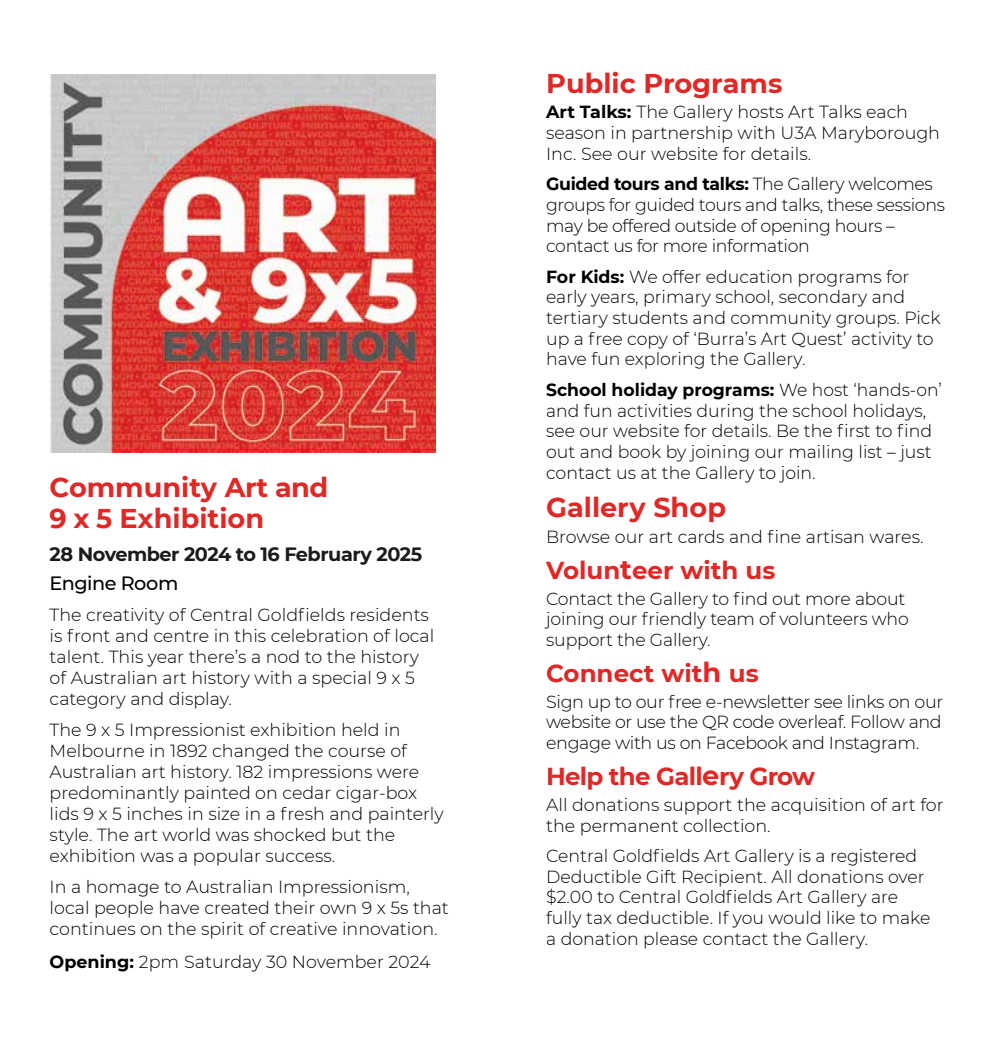
<style>
.page{position:relative;width:993px;height:1042px;background:#fff}
.page>*{position:absolute;margin:0;border:0;box-sizing:border-box;transform-origin:0 0}
.t1{font:700 27.12px/31.5px "Montserrat";color:#e02926}
.t2{font:700 24.5px "Montserrat";color:#e02926}
.t3{font:700 24.5px "Montserrat";letter-spacing:-.03em;color:#e02926}
.t4{font:700 19.25px "Montserrat";letter-spacing:-.025em;color:#1b1b1b}
.t5{font:500 19.25px "Montserrat";letter-spacing:-.025em;color:#000}
.t6{font:300 17.5px/20.7px "Montserrat";color:#000}
.t7{font:300 17.5px/20.7px "Montserrat";letter-spacing:-.02em;color:#000}
.s1{font-weight:700}
.s2{font-size:27.12px}
</style>
<div class="page">
<img style="left:51px;top:74px;width:384px;height:379px">
<h1 class="t1" style="left:50px;top:470px;width:280px">Community Art and<br>9 x 5 Exhibition</h1>
<p class="t4" style="left:50px;top:540px;width:374px">28 November 2024 to 16 February 2025</p>
<p class="t5" style="left:50px;top:570px;width:130px">Engine Room</p>
<p class="t6" style="left:50px;top:604px;width:386px">The creativity of Central Goldfields residents is front and centre in this celebration of local talent. This year there’s a nod to the history of Australian art history with a special 9 x 5 category and display.</p>
<p class="t6" style="left:50px;top:719px;width:395px">The 9 x 5 Impressionist exhibition held in Melbourne in 1892 changed the course of Australian art history. 182 impressions were predominantly painted on cedar cigar-box lids 9 x 5 inches in size in a fresh and painterly style. The art world was shocked but the exhibition was a popular success.</p>
<p class="t6" style="left:50px;top:876px;width:400px">In a homage to Australian Impressionism, local people have created their own 9 x 5s that continues on the spirit of creative innovation.</p>
<p class="t6" style="left:50px;top:951px;width:382px"><span class="s1">Opening:</span> 2pm Saturday 30 November 2024</p>
<h1 class="t1" style="left:546px;top:66px;width:238px">Public Programs</h1>
<p class="t6" style="left:546px;top:101px;width:395px"><span class="s1">Art Talks:</span> The Gallery hosts Art Talks each season in partnership with U3A Maryborough<br>Inc. See our website for details.</p>
<p class="t7" style="left:546px;top:173px;width:400px"><span class="s1">Guided tours and talks:</span> The Gallery welcomes groups for guided tours and talks, these sessions may be offered outside of opening hours – contact us for more information</p>
<p class="t6" style="left:546px;top:266px;width:396px"><span class="s1">For Kids:</span> We offer education programs for early years, primary school, secondary and tertiary students and community groups. Pick up a free copy of ‘Burra’s Art Quest’ activity to have fun exploring the Gallery.</p>
<p class="t6" style="left:546px;top:379px;width:397px"><span class="s1">School holiday programs:</span> We host ‘hands-on’ and fun activities during the school holidays, see our website for details. Be the first to find out and book by joining our mailing list – just contact us at the Gallery to join.</p>
<h1 class="t1" style="left:546px;top:490px;width:181px">Gallery Shop</h1>
<p class="t6" style="left:546px;top:526px;width:379px">Browse our art cards and fine artisan wares.</p>
<h2 class="t2" style="left:546px;top:553px;width:231px">Volun<span class="s2">t</span>eer with us</h2>
<p class="t6" style="left:546px;top:587px;width:364px">Contact the Gallery to find out more about joining our friendly team of volunteers who support the Gallery.</p>
<h2 class="t2" style="left:546px;top:656px;width:214px">Connect wit<span class="s2">h</span> us</h2>
<p class="t6" style="left:546px;top:691px;width:398px;text-align:justify">Sign up to our free e-newsletter see links on our website or use the QR code overleaf. Follow and engage with us on Facebook and Instagram.</p>
<h2 class="t3" style="left:546px;top:759px;width:270px">Help the Gall<span class="s2">e</span>ry Grow</h2>
<p class="t6" style="left:546px;top:794px;width:399px">All donations support the acquisition of art for the permanent collection.</p>
<p class="t6" style="left:546px;top:845px;width:386px">Central Goldfields Art Gallery is a registered Deductible Gift Recipient. All donations over $2.00 to Central Goldfields Art Gallery are fully tax deductible. If you would like to make a donation please contact the Gallery.</p>
</div>
